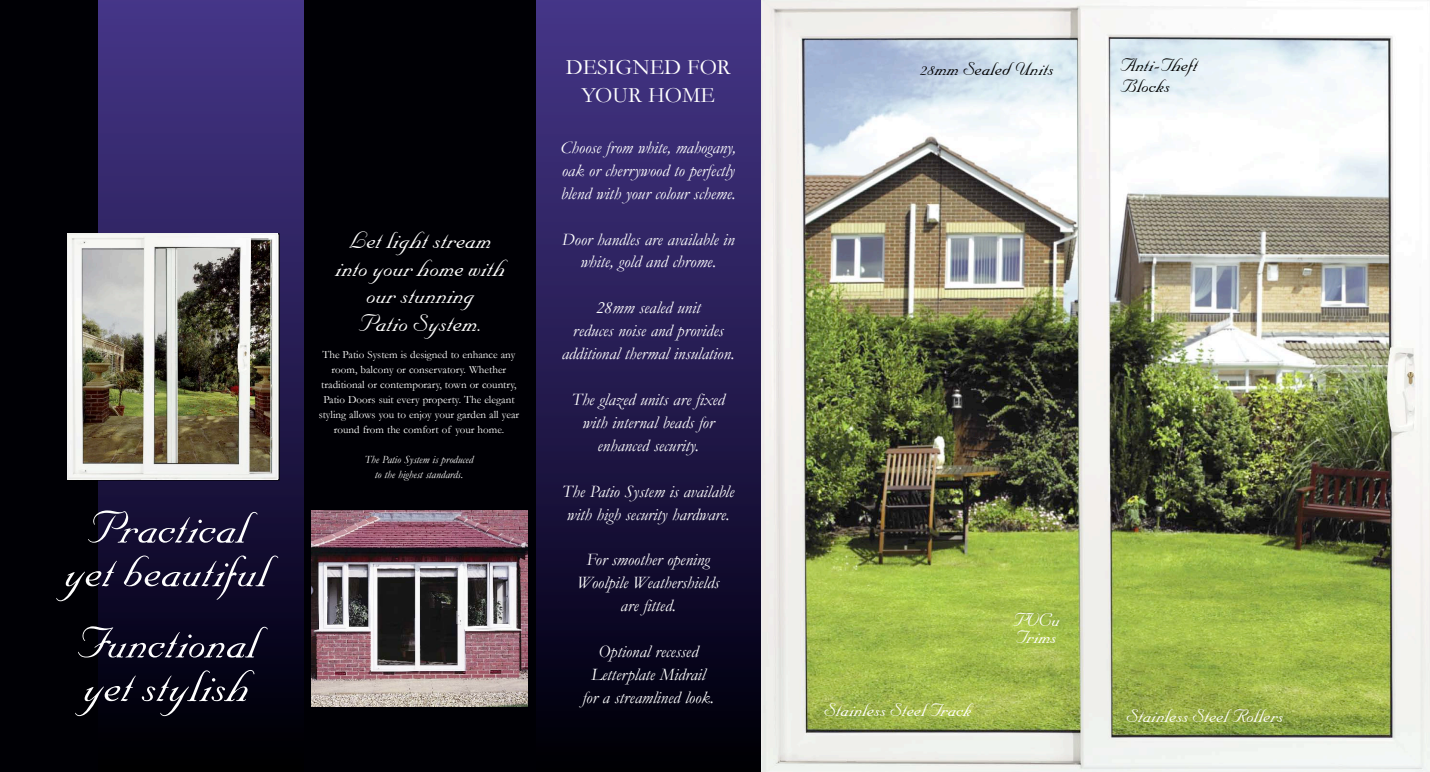
<style>
.page{position:relative;width:1430px;height:772px;background:#fff}
.page>*{position:absolute;margin:0;border:0;box-sizing:border-box;transform-origin:0 0}
.t1{font:52.4px/43.6px "Nuptial Script";color:#fff;text-align:center}
.t2{font:27.6px/27.6px "Nuptial Script";color:#fff;text-align:center}
.t3{font:22px/28.4px "Garamond";color:#fff;text-align:center}
.t4{font:21.6px/17.4px "Nuptial Script";color:#fff}
.t5{font:21.6px/20.2px "Nuptial Script";color:#000}
.t6{font:italic 17.4px/23px "Garamond";color:#fff;text-align:center}
.t7{font:11px/15px "Garamond";color:#fff;text-align:center}
.t8{font:italic 11px/15px "Garamond";color:#fff;text-align:center}
</style>
<div class="page">
<div style="left:0;top:0;width:547px;height:772px;background:#000005"></div>
<img style="left:99px;top:0;width:205px;height:698px">
<img style="left:536px;top:0;width:225px;height:772px">
<img style="left:761px;top:0;width:669px;height:772px">
<img style="left:311px;top:510px;width:216px;height:196px">
<img style="left:67px;top:234px;width:210px;height:245px">
<h1 class="t1" style="left:65px;top:503px;width:206px">Practical yet beautiful</h1>
<h1 class="t1" style="left:76px;top:618px;width:185px;text-align:left">Functional yet stylish</h1>
<h2 class="t2" style="left:336px;top:225px;width:171px">Let light stream into your home with our stunning<br>Patio System.</h2>
<p class="t7" style="left:319px;top:347px;width:202px">The Patio System is designed to enhance any room, balcony or conservatory. Whether traditional or contemporary, town or country, Patio Doors suit every property. The elegant styling allows you to enjoy your garden all year round from the comfort of your home.</p>
<p class="t8" style="left:365px;top:452px;width:110px">The Patio System is produced to the highest standards.</p>
<p class="t3" style="left:566px;top:53px;width:167px">DESIGNED FOR<br>YOUR HOME</p>
<p class="t6" style="left:561px;top:136px;width:177px;text-align:justify">Choose from white, mahogany, oak or cherrywood to perfectly blend with your colour scheme.</p>
<p class="t6" style="left:562px;top:228px;width:174px">Door handles are available in white, gold and chrome.</p>
<p class="t6" style="left:562px;top:297px;width:175px">28mm sealed unit<br>reduces noise and provides additional thermal insulation.</p>
<p class="t6" style="left:572px;top:388px;width:154px">The glazed units are fixed with internal beads for enhanced security.</p>
<p class="t6" style="left:562px;top:480px;width:173px;text-align:left">The Patio System is available with high security hardware.</p>
<p class="t6" style="left:577px;top:549px;width:143px">For smoother opening<br>Woolpile Weathershields are fitted.</p>
<p class="t6" style="left:582px;top:640px;width:133px">Optional recessed<br>Letterplate Midrail for a streamlined look.</p>
<p class="t5" style="left:921px;top:58px;width:135px">28mm Sealed Units</p>
<p class="t5" style="left:1120px;top:54px;width:79px">Anti-Theft<br>Blocks</p>
<p class="t4" style="left:824px;top:699px;width:149px">Stainless Steel Track</p>
<p class="t4" style="left:1012px;top:609px;width:49px">PVCu<br>Trims</p>
<p class="t4" style="left:1126px;top:706px;width:159px">Stainless Steel Rollers</p>
</div>
